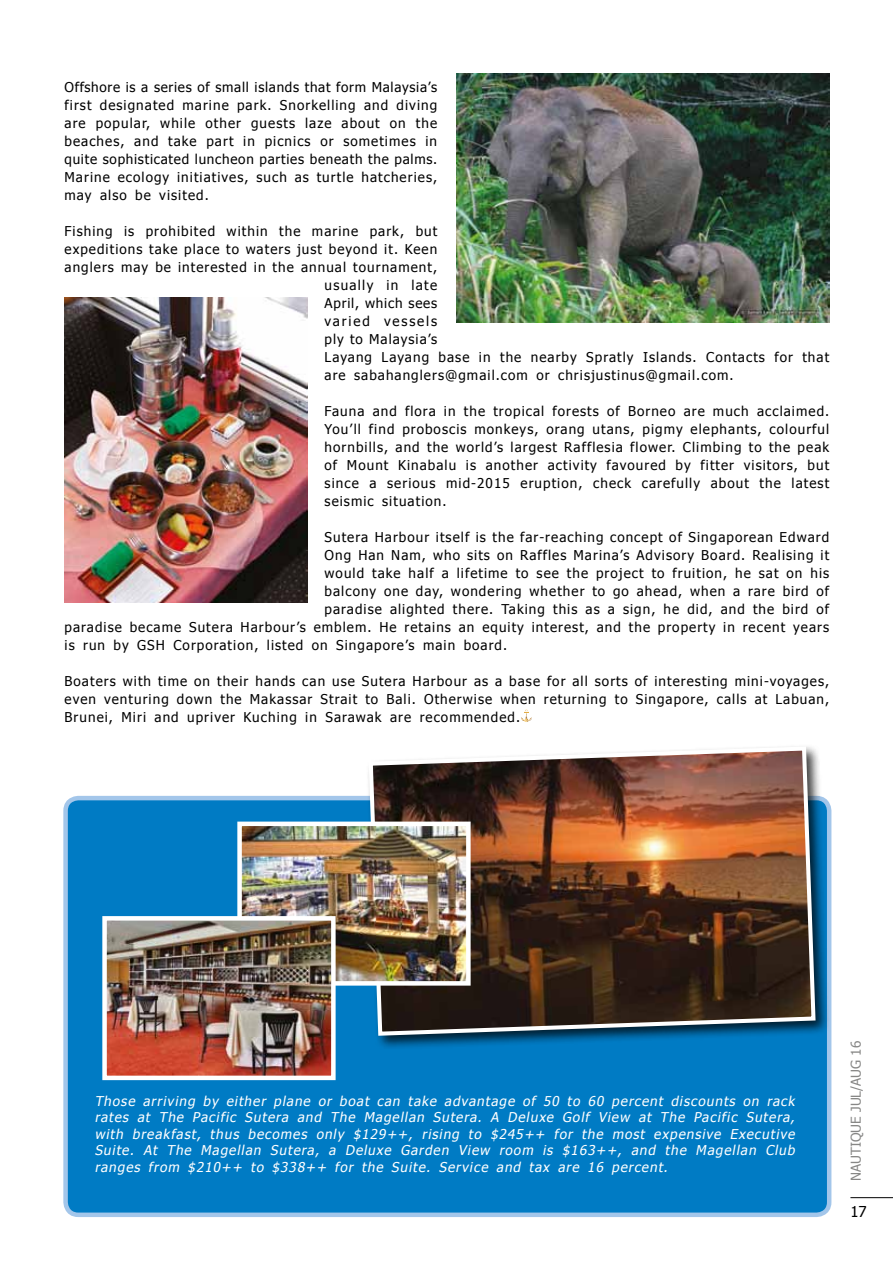
<style>
.page{position:relative;width:893px;height:1263px;background:#fff}
.page>*{position:absolute;margin:0;border:0;box-sizing:border-box;transform-origin:0 0}
.t1{font:15px "Tahoma";color:#000}
.t2{font:13.5px/18px "Tahoma";letter-spacing:.08em;color:#000;text-align:justify}
.t3{font:italic 13.5px/16.5px "Tahoma";letter-spacing:.07em;color:#fff;text-align:justify}
.t4{font:13.5px "Tahoma";color:#878786}
.t5{font:13.5px "Tahoma";letter-spacing:.06em;color:#000}
.t6{font:13.5px "Tahoma";letter-spacing:.135em;color:#000}
</style>
<div class="page">
<hr style="left:850px;top:1197px;width:43px;height:1px;background:#000">
<div style="left:66px;top:798px;width:763px;height:417px;background:#007bc4;border-radius:13px"></div>
<div style="left:63px;top:796px;width:768px;height:421px;border:4px solid #a3c6ea;border-radius:13px"></div>
<div style="left:365px;top:743px;width:465px;height:307px;background:#000;opacity:.75"></div>
<img style="left:367px;top:744px;width:451px;height:294px">
<img style="left:242px;top:826px;width:224px;height:155px">
<div style="left:237px;top:821px;width:234px;height:165px;border:4px solid #fff"></div>
<img style="left:456px;top:74px;width:373px;height:249px">
<svg style="left:521px;top:709px;width:11px;height:13px"></svg>
<img style="left:64px;top:298px;width:244px;height:304px">
<img style="left:107px;top:921px;width:224px;height:154px">
<div style="left:102px;top:916px;width:234px;height:164px;border:4px solid #fff"></div>
<p class="t2" style="left:65px;top:78px;width:374px">Offshore is a series of small islands that form Malaysia’s first designated marine park. Snorkelling and diving are popular, while other guests laze about on the beaches, and take part in picnics or sometimes in quite sophisticated luncheon parties beneath the palms.<br>Marine ecology initiatives, such as turtle hatcheries, may also be visited.</p>
<p class="t2" style="left:65px;top:222px;width:374px">Fishing is prohibited within the marine park, but</p>
<p class="t2" style="left:65px;top:240px;width:374px">expeditions take place to waters just beyond it. Keen</p>
<p class="t2" style="left:65px;top:258px;width:374px">anglers may be interested in the annual tournament,</p>
<p class="t2" style="left:325px;top:276px;width:114px">usually in late</p>
<p class="t5" style="left:325px;top:294px;width:114px">April, which sees</p>
<p class="t6" style="left:325px;top:312px;width:114px">varied vessels</p>
<p class="t2" style="left:325px;top:330px;width:114px">ply to Malaysia’s</p>
<p class="t2" style="left:325px;top:348px;width:506px">Layang Layang base in the nearby Spratly Islands. Contacts for that</p>
<p class="t2" style="left:325px;top:366px;width:410px">are sabahanglers@gmail.com or chrisjustinus@gmail.com.</p>
<p class="t2" style="left:325px;top:402px;width:506px">Fauna and flora in the tropical forests of Borneo are much acclaimed.<br>You’ll find proboscis monkeys, orang utans, pigmy elephants, colourful hornbills, and the world’s largest Rafflesia flower. Climbing to the peak of Mount Kinabalu is another activity favoured by fitter visitors, but since a serious mid-2015 eruption, check carefully about the latest seismic situation.</p>
<p class="t2" style="left:325px;top:528px;width:506px">Sutera Harbour itself is the far-reaching concept of Singaporean Edward</p>
<p class="t2" style="left:325px;top:546px;width:506px">Ong Han Nam, who sits on Raffles Marina’s Advisory Board. Realising it</p>
<p class="t2" style="left:325px;top:563px;width:506px">would take half a lifetime to see the project to fruition, he sat on his</p>
<p class="t2" style="left:325px;top:581px;width:506px">balcony one day, wondering whether to go ahead, when a rare bird of</p>
<p class="t2" style="left:325px;top:599px;width:506px">paradise alighted there. Taking this as a sign, he did, and the bird of</p>
<p class="t2" style="left:65px;top:617px;width:766px">paradise became Sutera Harbour’s emblem. He retains an equity interest, and the property in recent years</p>
<p class="t2" style="left:65px;top:635px;width:444px">is run by GSH Corporation, listed on Singapore’s main board.</p>
<p class="t2" style="left:65px;top:671px;width:766px">Boaters with time on their hands can use Sutera Harbour as a base for all sorts of interesting mini-voyages, even venturing down the Makassar Strait to Bali. Otherwise when returning to Singapore, calls at Labuan, Brunei, Miri and upriver Kuching in Sarawak are recommended.</p>
<p class="t3" style="left:95px;top:1092px;width:704px">Those arriving by either plane or boat can take advantage of 50 to 60 percent discounts on rack rates at The Pacific Sutera and The Magellan Sutera. A Deluxe Golf View at The Pacific Sutera, with breakfast, thus becomes only $129++, rising to $245++ for the most expensive Executive Suite. At The Magellan Sutera, a Deluxe Garden View room is $163++, and the Magellan Club ranges from $210++ to $338++ for the Suite. Service and tax are 16 percent.</p>
<p class="t4" style="left:847px;top:1181px;width:142px;rotate:-90deg">NAUTIQUE JUL/AUG 16</p>
<p class="t1" style="left:850px;top:1202px;width:18px">17</p>
</div>
